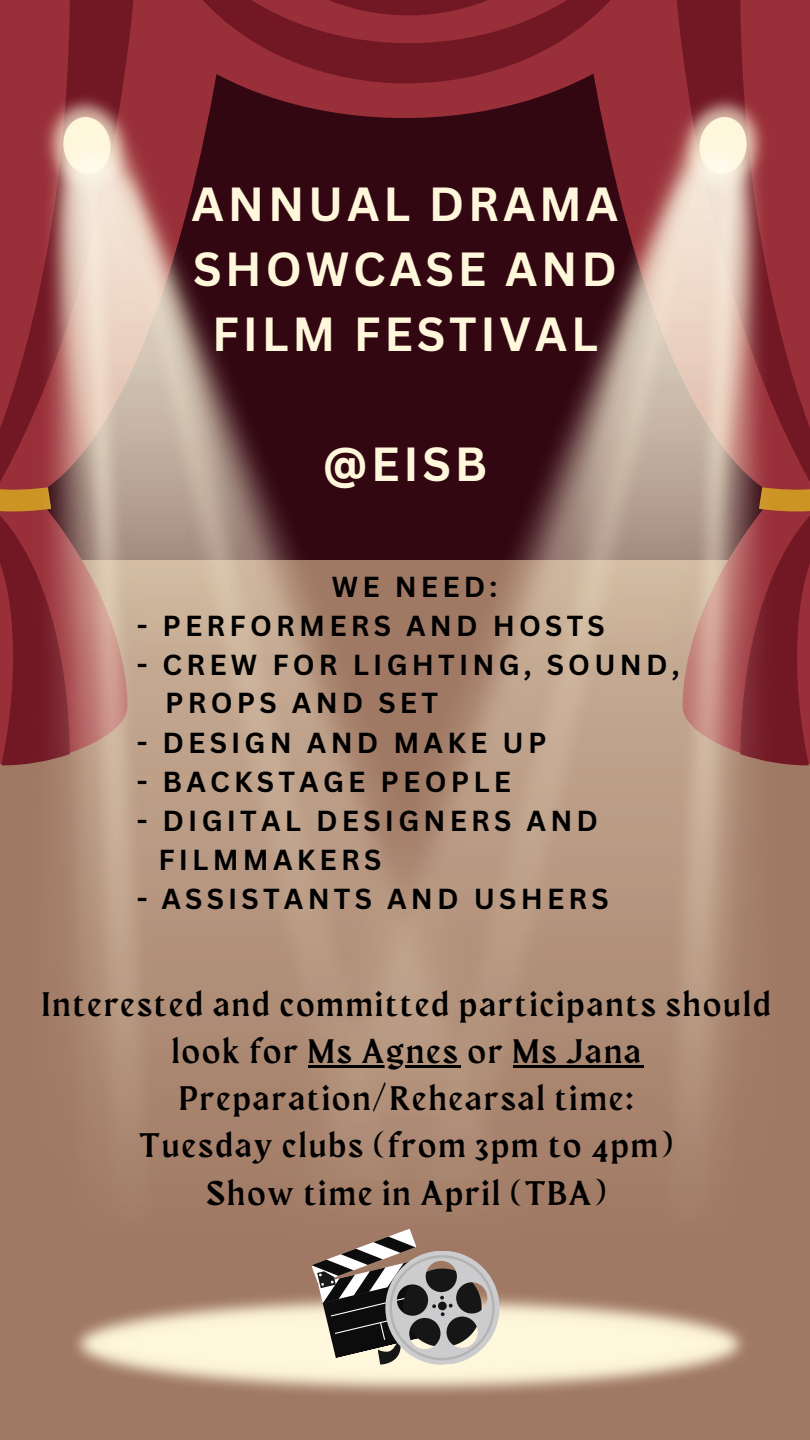
<style>
.page{position:relative;width:810px;height:1440px;background:#a07964}
.page>*{position:absolute;margin:0;border:0;box-sizing:border-box;transform-origin:0 0}
.t1{font:700 46.6px/65.2px "Canva Sans";letter-spacing:.08em;color:#fff7db;text-align:center}
.t2{font:34px/47.2px "Maragsa Display";letter-spacing:.08em;color:#000;text-align:center}
.t3{font:700 28.2px "Canva Sans";letter-spacing:.15em;color:#000}
</style>
<div class="page">
<div style="left:139px;top:0;width:532px;height:89px;background:#992f39"></div>
<svg style="left:0;top:0;width:139px;height:766px;background:#892530"></svg>
<svg style="left:671px;top:0;width:139px;height:766px;background:#8a2631"></svg>
<svg style="left:162px;top:0;width:490px;height:83px;background:#892530"></svg>
<svg style="left:0;top:477px;width:28px;height:34px"></svg>
<svg style="left:782px;top:477px;width:28px;height:34px"></svg>
<img style="left:28px;top:89px;width:754px;height:1305px">
<svg style="left:308px;top:1228px;width:194px;height:139px"></svg>
<hr style="left:308px;top:1065px;width:152px;height:3px;background:#000">
<hr style="left:513px;top:1065px;width:131px;height:3px;background:#000">
<p class="t1" style="left:192px;top:170px;width:428px">ANNUAL DRAMA<br>SHOWCASE AND<br>FILM FESTIVAL</p>
<p class="t1" style="left:323px;top:431px;width:166px">@EISB</p>
<p class="t3" style="left:332px;top:567px;width:167px">WE NEED:</p>
<p class="t3" style="left:137px;top:606px;width:470px">- PERFORMERS AND HOSTS</p>
<p class="t3" style="left:137px;top:645px;width:545px">- CREW FOR LIGHTING, SOUND,</p>
<p class="t3" style="left:165px;top:683px;width:274px">PROPS AND SET</p>
<h1 class="t3" style="left:137px;top:723px;width:411px">- DESIGN AND MAKE UP</h1>
<h1 class="t3" style="left:137px;top:762px;width:376px">- BACKSTAGE PEOPLE</h1>
<p class="t3" style="left:137px;top:801px;width:463px">- DIGITAL DESIGNERS AND</p>
<h2 class="t3" style="left:158px;top:840px;width:225px">FILMMAKERS</h2>
<p class="t3" style="left:137px;top:879px;width:12px">-</p>
<p class="t3" style="left:161px;top:879px;width:449px">ASSISTANTS AND USHERS</p>
<p class="t2" style="left:42px;top:983px;width:730px">Interested and committed participants should look for Ms Agnes or Ms Jana</p>
<p class="t2" style="left:140px;top:1077px;width:534px">Preparation/Rehearsal time:<br>Tuesday clubs (from 3pm to 4pm)<br>Show time in April (TBA)</p>
</div>
